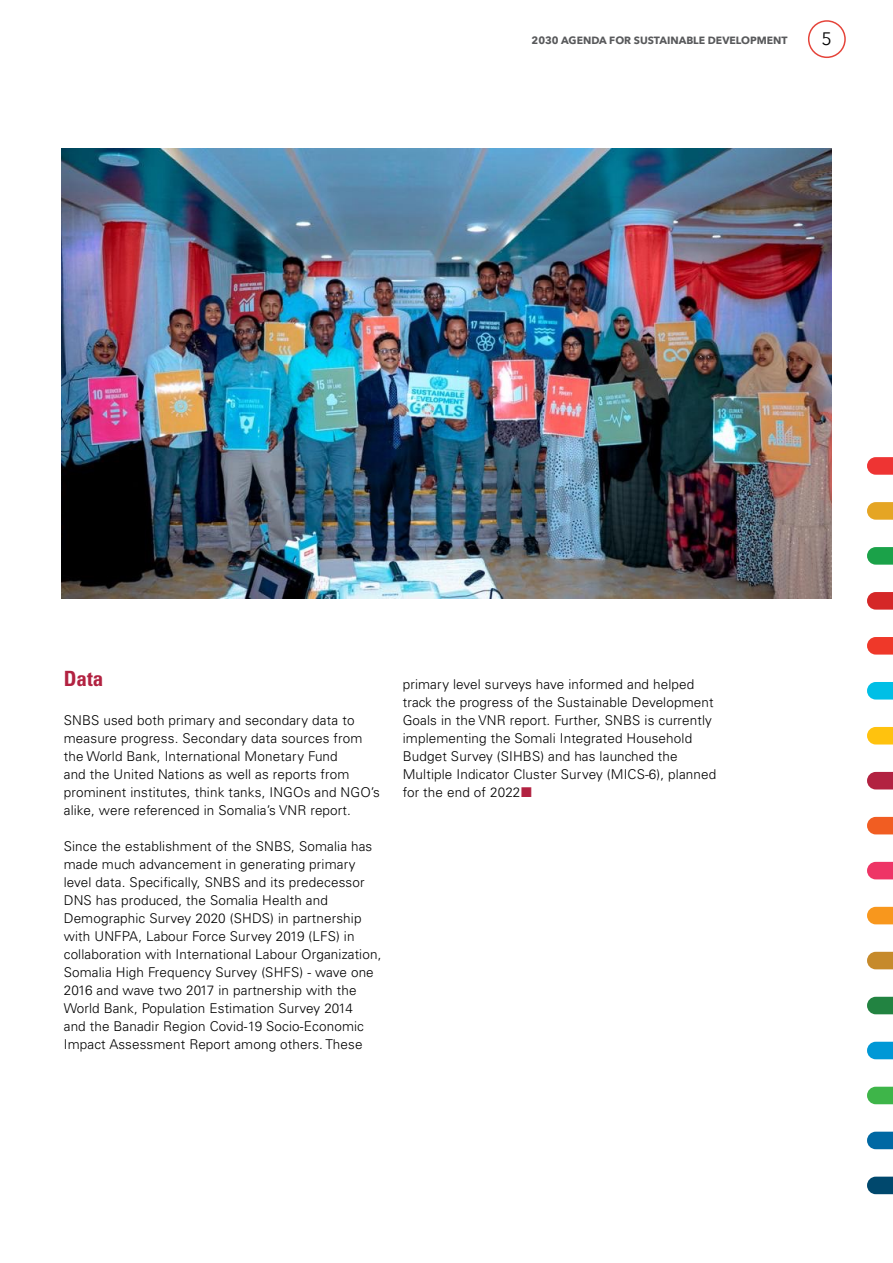
<style>
.page{position:relative;width:893px;height:1263px;background:#fff}
.page>*{position:absolute;margin:0;border:0;box-sizing:border-box;transform-origin:0 0}
.t1{font:700 condensed 21px "Univers LT Std";color:#b22241}
.t2{font:18px "Avenir Next";color:#000}
.t3{font:300 13.5px/18px "Univers LT Std";letter-spacing:.01em;color:#000}
.t4{font:700 10.5px "Avenir Next";color:#58595b}
</style>
<div class="page">
<div style="left:808px;top:20px;width:38px;height:38px;border:2px solid #e5443a;border-radius:50%"></div>
<img style="left:62px;top:149px;width:769px;height:450px">
<svg style="left:867px;top:457px;width:26px;height:18px"></svg>
<svg style="left:867px;top:502px;width:26px;height:18px"></svg>
<svg style="left:867px;top:547px;width:26px;height:18px"></svg>
<svg style="left:867px;top:592px;width:26px;height:18px"></svg>
<svg style="left:867px;top:637px;width:26px;height:18px"></svg>
<svg style="left:867px;top:682px;width:26px;height:17px"></svg>
<svg style="left:867px;top:727px;width:26px;height:17px"></svg>
<svg style="left:867px;top:772px;width:26px;height:17px"></svg>
<svg style="left:867px;top:817px;width:26px;height:17px"></svg>
<svg style="left:867px;top:862px;width:26px;height:17px"></svg>
<svg style="left:867px;top:907px;width:26px;height:17px"></svg>
<svg style="left:867px;top:952px;width:26px;height:17px"></svg>
<svg style="left:867px;top:997px;width:26px;height:17px"></svg>
<svg style="left:867px;top:1042px;width:26px;height:17px"></svg>
<svg style="left:867px;top:1087px;width:26px;height:17px"></svg>
<svg style="left:867px;top:1132px;width:26px;height:17px"></svg>
<svg style="left:867px;top:1176px;width:26px;height:18px"></svg>
<p class="t4" style="left:532px;top:32px;width:257px">2030 AGENDA FOR SUSTAINABLE DEVELOPMENT</p>
<h2 class="t2" style="left:822px;top:24px;width:12px">5</h2>
<h1 class="t1" style="left:64px;top:666px;width:41px">Data</h1>
<p class="t3" style="left:64px;top:711px;width:318px">SNBS used both primary and secondary data to measure progress. Secondary data sources from the World Bank, International Monetary Fund<br>and the United Nations as well as reports from prominent institutes, think tanks, INGOs and NGO’s alike, were referenced in Somalia’s VNR report.</p>
<p class="t3" style="left:64px;top:837px;width:319px">Since the establishment of the SNBS, Somalia has made much advancement in generating primary level data. Specifically, SNBS and its predecessor DNS has produced, the Somalia Health and Demographic Survey 2020 (SHDS) in partnership with UNFPA, Labour Force Survey 2019 (LFS) in collaboration with International Labour Organization, Somalia High Frequency Survey (SHFS) - wave one 2016 and wave two 2017 in partnership with the World Bank, Population Estimation Survey 2014<br>and the Banadir Region Covid-19 Socio-Economic Impact Assessment Report among others. These</p>
<p class="t3" style="left:403px;top:675px;width:315px">primary level surveys have informed and helped track the progress of the Sustainable Development Goals in the VNR report. Further, SNBS is currently implementing the Somali Integrated Household Budget Survey (SIHBS) and has launched the Multiple Indicator Cluster Survey (MICS-6), planned for the end of 2022</p>
</div>
